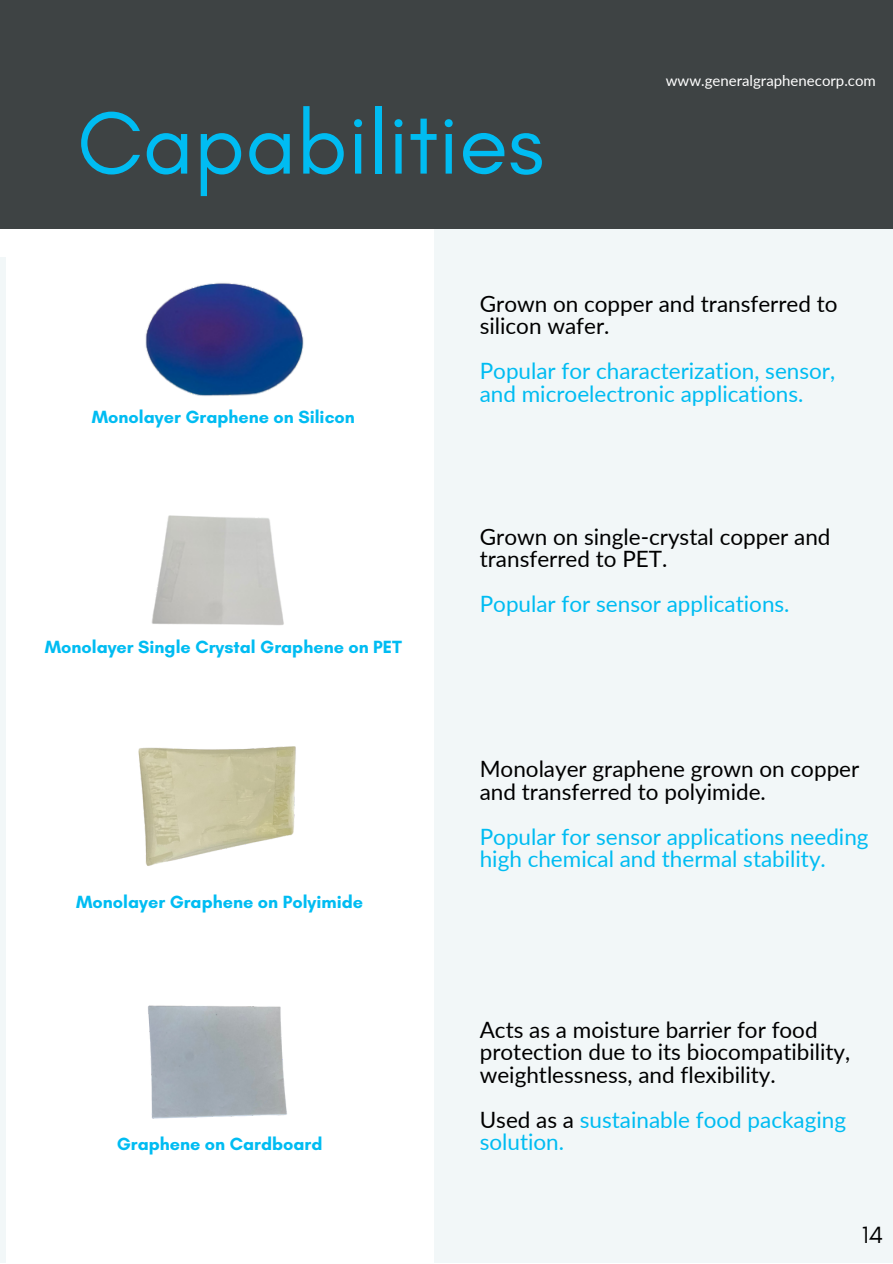
<style>
.page{position:relative;width:893px;height:1264px;background:#fff}
.page>*{position:absolute;margin:0;border:0;box-sizing:border-box;transform-origin:0 0}
.t1{font:89.85px "Glacial Indifference";color:#00bcf2}
.t2{font:24px "Glacial Indifference";color:#000}
.t3{font:22.5px/22.5px "Lato";color:#000}
.t4{font:22.5px/22.5px "Lato";color:#00bcf2}
.t5{font:700 18px "Glacial Indifference";color:#00bcf2}
.t6{font:15px "Lato";color:#fff}
.s1{color:#000}
</style>
<div class="page">
<div style="left:434px;top:228px;width:458px;height:1034px;background:#f2f7f8"></div>
<img style="left:145px;top:283px;width:159px;height:113px">
<img style="left:151px;top:515px;width:133px;height:110px">
<div style="left:0;top:0;width:892px;height:228px;background:#3e4344"></div>
<div style="left:0;top:257px;width:6px;height:1005px;background:#f2f7f8"></div>
<img style="left:138px;top:746px;width:158px;height:120px">
<img style="left:148px;top:1005px;width:139px;height:114px">
<h1 class="t1" style="left:77px;top:88px;width:468px">Capabilities</h1>
<p class="t6" style="left:665px;top:71px;width:211px">www.generalgraphenecorp.com</p>
<p class="t5" style="left:92px;top:405px;width:264px">Monolayer Graphene on Silicon</p>
<p class="t5" style="left:45px;top:636px;width:359px">Monolayer Single Crystal Graphene on PET</p>
<p class="t5" style="left:76px;top:891px;width:288px">Monolayer Graphene on Polyimide</p>
<p class="t3" style="left:479px;top:292px;width:359px">Grown on copper and transferred to silicon wafer.</p>
<p class="t4" style="left:479px;top:359px;width:357px">Popular for characterization, sensor, and microelectronic applications.</p>
<p class="t3" style="left:479px;top:524px;width:352px">Grown on single-crystal copper and transferred to PET.</p>
<p class="t4" style="left:479px;top:592px;width:311px">Popular for sensor applications.</p>
<p class="t3" style="left:479px;top:757px;width:381px">Monolayer graphene grown on copper and transferred to polyimide.</p>
<p class="t4" style="left:479px;top:825px;width:390px">Popular for sensor applications needing high chemical and thermal stability.</p>
<p class="t3" style="left:479px;top:1017px;width:372px">Acts as a moisture barrier for food protection due to its biocompatibility, weightlessness, and flexibility.</p>
<p class="t4" style="left:479px;top:1107px;width:368px"><span class="s1">Used as a</span> sustainable food packaging</p>
<p class="t5" style="left:117px;top:1132px;width:207px">Graphene on Cardboard</p>
<p class="t4" style="left:479px;top:1129px;width:86px">solution.</p>
<p class="t2" style="left:861px;top:1219px;width:23px">14</p>
</div>
